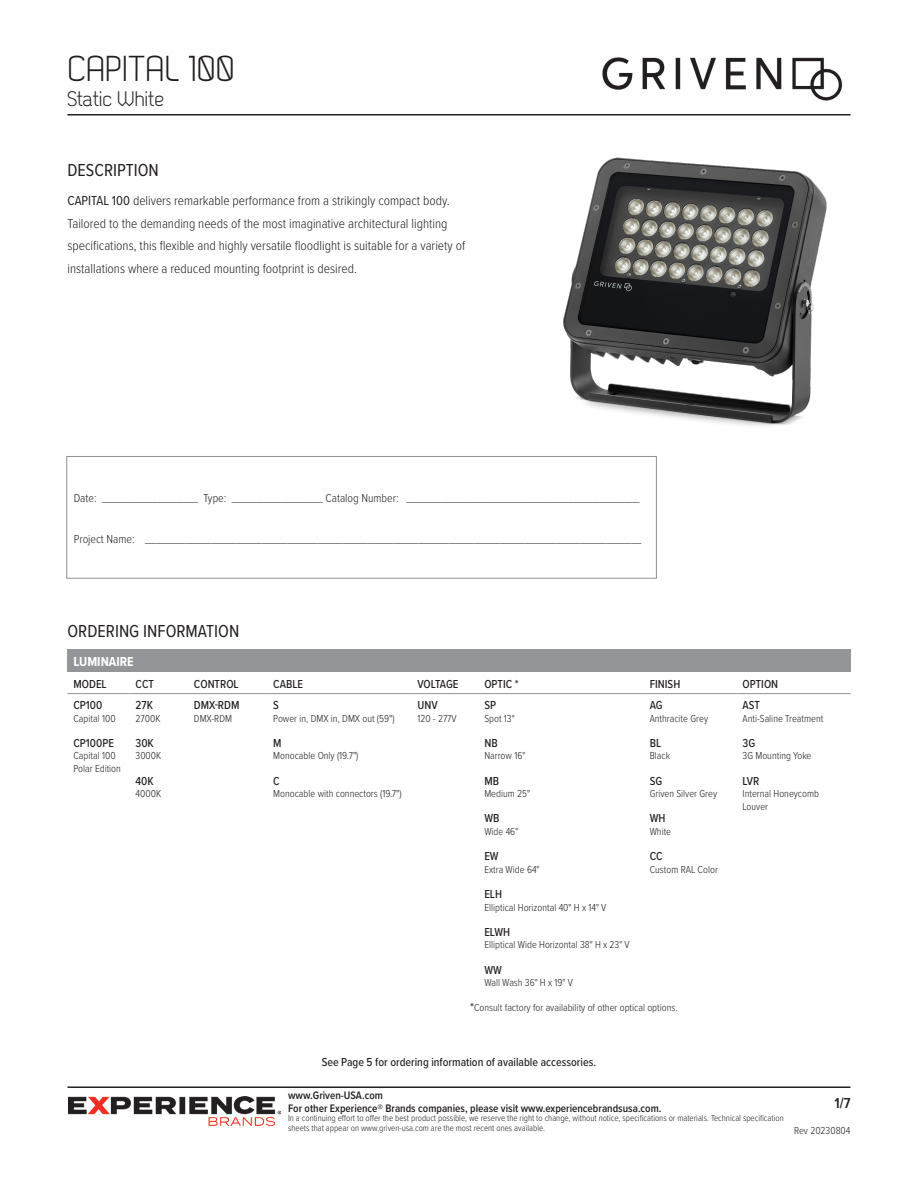
<style>
.page{position:relative;width:918px;height:1188px;background:#fff}
.page>*{position:absolute;margin:0;border:0;box-sizing:border-box;transform-origin:0 0}
.t1{font:36px "Dekar";color:#231f20}
.t2{font:21px "Dekar";color:#231f20}
.t3{font:18px "Proxima Nova Cond";color:#231f20}
.t4{font:600 15px "Proxima Nova Cond";color:#231f20}
.Description_Text{font:300 13.5px/22.5px "Proxima Nova Cond";color:#231f20}
.Ordering_Info_Title{font:700 13.5px "Proxima Nova Cond";color:#fff}
.t5{font:300 12px "Proxima Nova Cond";color:#231f20}
.Ordering_Info_Text{font:500 12px "Proxima Nova Cond";color:#231f20}
.t6{font:600 11.25px/12.8px "Proxima Nova Cond";color:#231f20}
.Ordering_Info_Text-2{font:300 10.5px/12.6px "Proxima Nova Cond";color:#231f20}
.t7{font:300 9px/9.8px "Proxima Nova Cond";color:#231f20}
.s1{font-weight:400}
.s2{font-weight:500;font-size:12px}
</style>
<div class="page">
<img style="left:602px;top:57px;width:241px;height:44px">
<hr style="left:68px;top:114px;width:782px;height:2px;background:#231f20">
<hr style="left:68px;top:1086px;width:782px;height:2px;background:#231f20">
<img style="left:68px;top:1097px;width:212px;height:29px">
<img style="left:563px;top:157px;width:264px;height:269px">
<div style="left:67px;top:456px;width:590px;height:122px;border:1px solid #8e9093"></div>
<div style="left:68px;top:649px;width:783px;height:23px;background:#939598"></div>
<hr style="left:68px;top:693px;width:62px;height:1px;background:#939598">
<hr style="left:188px;top:693px;width:79px;height:1px;background:#939598">
<hr style="left:267px;top:693px;width:144px;height:1px;background:#939598">
<hr style="left:411px;top:693px;width:67px;height:1px;background:#939598">
<hr style="left:478px;top:693px;width:166px;height:1px;background:#939598">
<hr style="left:644px;top:693px;width:93px;height:1px;background:#939598">
<hr style="left:130px;top:693px;width:58px;height:1px;background:#939598">
<hr style="left:737px;top:693px;width:114px;height:1px;background:#939598">
<h1 class="t1" style="left:68px;top:51px;width:169px">CAPITAL 100</h1>
<h2 class="t2" style="left:68px;top:89px;width:98px">Static White</h2>
<h1 class="t3" style="left:68px;top:157px;width:93px">DESCRIPTION</h1>
<p class="Description_Text" style="left:68px;top:189px;width:399px"><span class="s1">CAPITAL 100</span> delivers remarkable performance from a strikingly compact body.<br>Tailored to the demanding needs of the most imaginative architectural lighting specifications, this flexible and highly versatile floodlight is suitable for a variety of installations where a reduced mounting footprint is desired.</p>
<h1 class="t5" style="left:74px;top:489px;width:567px">Date: ___________________ Type: __________________ Catalog Number: ______________________________________________</h1>
<h1 class="t5" style="left:74px;top:530px;width:569px">Project Name: __________________________________________________________________________________________________</h1>
<h1 class="t3" style="left:68px;top:617px;width:173px">ORDERING INFORMATION</h1>
<p class="Ordering_Info_Title" style="left:74px;top:652px;width:62px">LUMINAIRE</p>
<p class="Ordering_Info_Text" style="left:74px;top:675px;width:35px">MODEL</p>
<p class="Ordering_Info_Text" style="left:136px;top:675px;width:20px">CCT</p>
<p class="Ordering_Info_Text" style="left:194px;top:675px;width:46px">CONTROL</p>
<p class="Ordering_Info_Text" style="left:273px;top:675px;width:31px">CABLE</p>
<p class="Ordering_Info_Text" style="left:417px;top:675px;width:43px">VOLTAGE</p>
<p class="Ordering_Info_Text" style="left:484px;top:675px;width:36px">OPTIC *</p>
<p class="Ordering_Info_Text" style="left:650px;top:675px;width:32px">FINISH</p>
<p class="Ordering_Info_Text" style="left:743px;top:675px;width:37px">OPTION</p>
<p class="Ordering_Info_Text" style="left:74px;top:696px;width:30px">CP100</p>
<p class="Ordering_Info_Text-2" style="left:74px;top:711px;width:44px">Capital 100</p>
<p class="Ordering_Info_Text" style="left:273px;top:696px;width:7px">S</p>
<p class="Ordering_Info_Text-2" style="left:273px;top:711px;width:123px">Power in, DMX in, DMX out (59")</p>
<p class="Ordering_Info_Text" style="left:484px;top:696px;width:13px">SP</p>
<p class="Ordering_Info_Text-2" style="left:484px;top:711px;width:32px">Spot 13°</p>
<p class="Ordering_Info_Text" style="left:650px;top:696px;width:14px">AG</p>
<p class="Ordering_Info_Text-2" style="left:650px;top:711px;width:60px">Anthracite Grey</p>
<p class="Ordering_Info_Text" style="left:743px;top:696px;width:19px">AST</p>
<p class="Ordering_Info_Text-2" style="left:743px;top:711px;width:82px">Anti-Saline Treatment</p>
<p class="Ordering_Info_Text" style="left:136px;top:696px;width:19px">27K</p>
<p class="Ordering_Info_Text-2" style="left:136px;top:711px;width:26px">2700K</p>
<p class="Ordering_Info_Text" style="left:194px;top:696px;width:47px">DMX-RDM</p>
<p class="Ordering_Info_Text-2" style="left:194px;top:711px;width:40px">DMX-RDM</p>
<p class="Ordering_Info_Text" style="left:417px;top:696px;width:22px">UNV</p>
<p class="Ordering_Info_Text-2" style="left:417px;top:711px;width:41px">120 - 277V</p>
<p class="Ordering_Info_Text" style="left:74px;top:734px;width:42px">CP100PE</p>
<p class="Ordering_Info_Text-2" style="left:74px;top:749px;width:49px">Capital 100<br>Polar Edition</p>
<p class="Ordering_Info_Text" style="left:136px;top:734px;width:20px">30K</p>
<p class="Ordering_Info_Text-2" style="left:136px;top:749px;width:27px">3000K</p>
<p class="Ordering_Info_Text" style="left:136px;top:772px;width:20px">40K</p>
<p class="Ordering_Info_Text-2" style="left:136px;top:787px;width:27px">4000K</p>
<p class="Ordering_Info_Text" style="left:273px;top:734px;width:10px">M</p>
<p class="Ordering_Info_Text-2" style="left:273px;top:749px;width:87px">Monocable Only (19.7")</p>
<p class="Ordering_Info_Text" style="left:273px;top:772px;width:8px">C</p>
<p class="Ordering_Info_Text-2" style="left:273px;top:787px;width:130px">Monocable with connectors (19.7")</p>
<p class="Ordering_Info_Text" style="left:484px;top:734px;width:15px">NB</p>
<p class="Ordering_Info_Text-2" style="left:484px;top:749px;width:42px">Narrow 16°</p>
<p class="Ordering_Info_Text" style="left:650px;top:734px;width:13px">BL</p>
<p class="Ordering_Info_Text-2" style="left:650px;top:749px;width:22px">Black</p>
<p class="Ordering_Info_Text" style="left:484px;top:772px;width:16px">MB</p>
<p class="Ordering_Info_Text-2" style="left:484px;top:787px;width:47px">Medium 25°</p>
<p class="Ordering_Info_Text" style="left:650px;top:772px;width:14px">SG</p>
<p class="Ordering_Info_Text-2" style="left:650px;top:787px;width:69px">Griven Silver Grey</p>
<p class="Ordering_Info_Text" style="left:484px;top:810px;width:17px">WB</p>
<p class="Ordering_Info_Text-2" style="left:484px;top:825px;width:35px">Wide 46°</p>
<p class="Ordering_Info_Text" style="left:650px;top:810px;width:17px">WH</p>
<p class="Ordering_Info_Text-2" style="left:650px;top:825px;width:23px">White</p>
<p class="Ordering_Info_Text" style="left:484px;top:847px;width:16px">EW</p>
<p class="Ordering_Info_Text-2" style="left:484px;top:863px;width:57px">Extra Wide 64°</p>
<p class="Ordering_Info_Text" style="left:650px;top:847px;width:14px">CC</p>
<p class="Ordering_Info_Text-2" style="left:650px;top:863px;width:70px">Custom RAL Color</p>
<p class="Ordering_Info_Text" style="left:484px;top:885px;width:19px">ELH</p>
<p class="Ordering_Info_Text-2" style="left:484px;top:900px;width:124px">Elliptical Horizontal 40° H x 14° V</p>
<p class="Ordering_Info_Text" style="left:484px;top:923px;width:27px">ELWH</p>
<p class="Ordering_Info_Text-2" style="left:484px;top:938px;width:147px">Elliptical Wide Horizontal 38° H x 23° V</p>
<p class="Ordering_Info_Text" style="left:484px;top:961px;width:19px">WW</p>
<p class="Ordering_Info_Text-2" style="left:484px;top:976px;width:90px">Wall Wash 36° H x 19° V</p>
<p class="Ordering_Info_Text-2" style="left:470px;top:1001px;width:209px"><span class="s2">*</span>Consult factory for availability of other optical options.</p>
<p class="Ordering_Info_Text" style="left:322px;top:1053px;width:276px">See Page 5 for ordering information of available accessories.</p>
<p class="Ordering_Info_Text" style="left:743px;top:734px;width:14px">3G</p>
<p class="Ordering_Info_Text-2" style="left:743px;top:749px;width:70px">3G Mounting Yoke</p>
<p class="Ordering_Info_Text" style="left:743px;top:772px;width:18px">LVR</p>
<p class="Ordering_Info_Text-2" style="left:743px;top:787px;width:78px">Internal Honeycomb<br>Louver</p>
<p class="t6" style="left:288px;top:1089px;width:375px">www.Griven-USA.com<br>For other Experience® Brands companies, please visit www.experiencebrandsusa.com.</p>
<p class="t7" style="left:288px;top:1113px;width:497px">In a continuing effort to offer the best product possible, we reserve the right to change, without notice, specifications or materials. Technical specification sheets that appear on www.griven-usa.com are the most recent ones available.</p>
<h3 class="t4" style="left:835px;top:1092px;width:17px">1/7</h3>
<p class="Ordering_Info_Text-2" style="left:794px;top:1124px;width:58px">Rev 20230804</p>
</div>
